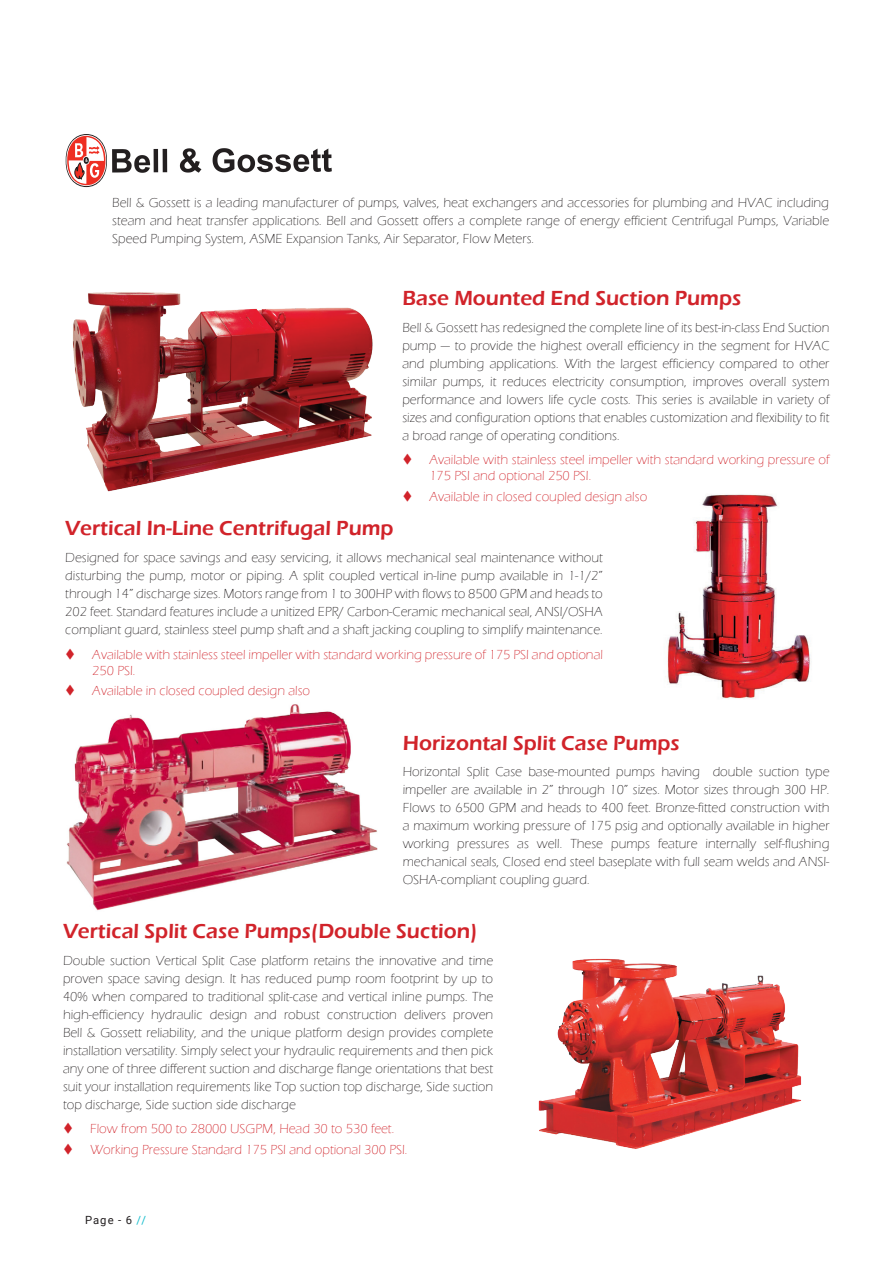
<style>
.page{position:relative;width:893px;height:1263px;background:#fff}
.page>*{position:absolute;margin:0;border:0;box-sizing:border-box;transform-origin:0 0}
.Body_Heading-Red{font:600 21px "Eras ITC";color:#d1232a}
.Main_NEW_Body{font:300 13.5px/18px "Eras ITC";color:#231f20;text-align:justify}
.bullet_3_red{font:300 13.5px/16.2px "Eras ITC";color:#d1232a}
.t1{font:11.25px "Roboto";color:#231f20}
.s1{color:#14bccc}
</style>
<div class="page">
<svg style="left:180px;top:148px;width:21px;height:25px"></svg>
<svg style="left:66px;top:134px;width:101px;height:53px"></svg>
<svg style="left:213px;top:148px;width:119px;height:24px"></svg>
<img style="left:66px;top:704px;width:311px;height:207px">
<img style="left:538px;top:958px;width:264px;height:191px">
<img style="left:665px;top:494px;width:147px;height:206px">
<img style="left:72px;top:292px;width:301px;height:200px">
<p class="Main_NEW_Body" style="left:112px;top:193px;width:718px">Bell &amp; Gossett is a leading manufacturer of pumps, valves, heat exchangers and accessories for plumbing and HVAC including steam and heat transfer applications. Bell and Gossett offers a complete range of energy efficient Centrifugal Pumps, Variable Speed Pumping System, ASME Expansion Tanks, Air Separator, Flow Meters.</p>
<h1 class="Body_Heading-Red" style="left:402px;top:286px;width:340px">Base Mounted End Suction Pumps</h1>
<p class="Main_NEW_Body" style="left:402px;top:318px;width:429px">Bell &amp; Gossett has redesigned the complete line of its best-in-class End Suction pump — to provide the highest overall efficiency in the segment for HVAC and plumbing applications. With the largest efficiency compared to other similar pumps, it reduces electricity consumption, improves overall system performance and lowers life cycle costs. This series is available in variety of sizes and configuration options that enables customization and flexibility to fit a broad range of operating conditions.</p>
<h1 class="bullet_3_red" style="left:429px;top:452px;width:402px">Available with stainless steel impeller with standard working pressure of<br>175 PSI and optional 250 PSI.</h1>
<h1 class="bullet_3_red" style="left:429px;top:488px;width:219px">Available in closed coupled design also</h1>
<h1 class="Body_Heading-Red" style="left:65px;top:516px;width:330px">Vertical In-Line Centrifugal Pump</h1>
<p class="Main_NEW_Body" style="left:65px;top:549px;width:539px">Designed for space savings and easy servicing, it allows mechanical seal maintenance without disturbing the pump, motor or piping. A split coupled vertical in-line pump available in 1-1/2” through 14” discharge sizes. Motors range from 1 to 300HP with flows to 8500 GPM and heads to 202 feet. Standard features include a unitized EPR/ Carbon-Ceramic mechanical seal, ANSI/OSHA compliant guard, stainless steel pump shaft and a shaft jacking coupling to simplify maintenance.</p>
<h1 class="bullet_3_red" style="left:92px;top:646px;width:512px">Available with stainless steel impeller with standard working pressure of 175 PSI and optional<br>250 PSI.</h1>
<h1 class="bullet_3_red" style="left:92px;top:683px;width:219px">Available in closed coupled design also</h1>
<h1 class="Body_Heading-Red" style="left:403px;top:731px;width:279px">Horizontal Split Case Pumps</h1>
<p class="Main_NEW_Body" style="left:403px;top:763px;width:428px">Horizontal Split Case base-mounted pumps having double suction type impeller are available in 2” through 10” sizes. Motor sizes through 300 HP.<br>Flows to 6500 GPM and heads to 400 feet. Bronze-fitted construction with a maximum working pressure of 175 psig and optionally available in higher working pressures as well. These pumps feature internally self-flushing mechanical seals, Closed end steel baseplate with full seam welds and ANSI-OSHA-compliant coupling guard.</p>
<h1 class="Body_Heading-Red" style="left:63px;top:919px;width:416px">Vertical Split Case Pumps(Double Suction)</h1>
<p class="Main_NEW_Body" style="left:63px;top:951px;width:432px">Double suction Vertical Split Case platform retains the innovative and time proven space saving design. It has reduced pump room footprint by up to 40% when compared to traditional split-case and vertical inline pumps. The high-efficiency hydraulic design and robust construction delivers proven Bell &amp; Gossett reliability, and the unique platform design provides complete installation versatility. Simply select your hydraulic requirements and then pick any one of three different suction and discharge flange orientations that best suit your installation requirements like Top suction top discharge, Side suction top discharge, Side suction side discharge</p>
<h1 class="bullet_3_red" style="left:90px;top:1121px;width:306px">Flow from 500 to 28000 USGPM, Head 30 to 530 feet.</h1>
<h1 class="bullet_3_red" style="left:90px;top:1141px;width:319px">Working Pressure Standard 175 PSI and optional 300 PSI.</h1>
<p class="t1" style="left:85px;top:1212px;width:62px">Page - 6 <span class="s1">//</span></p>
</div>
